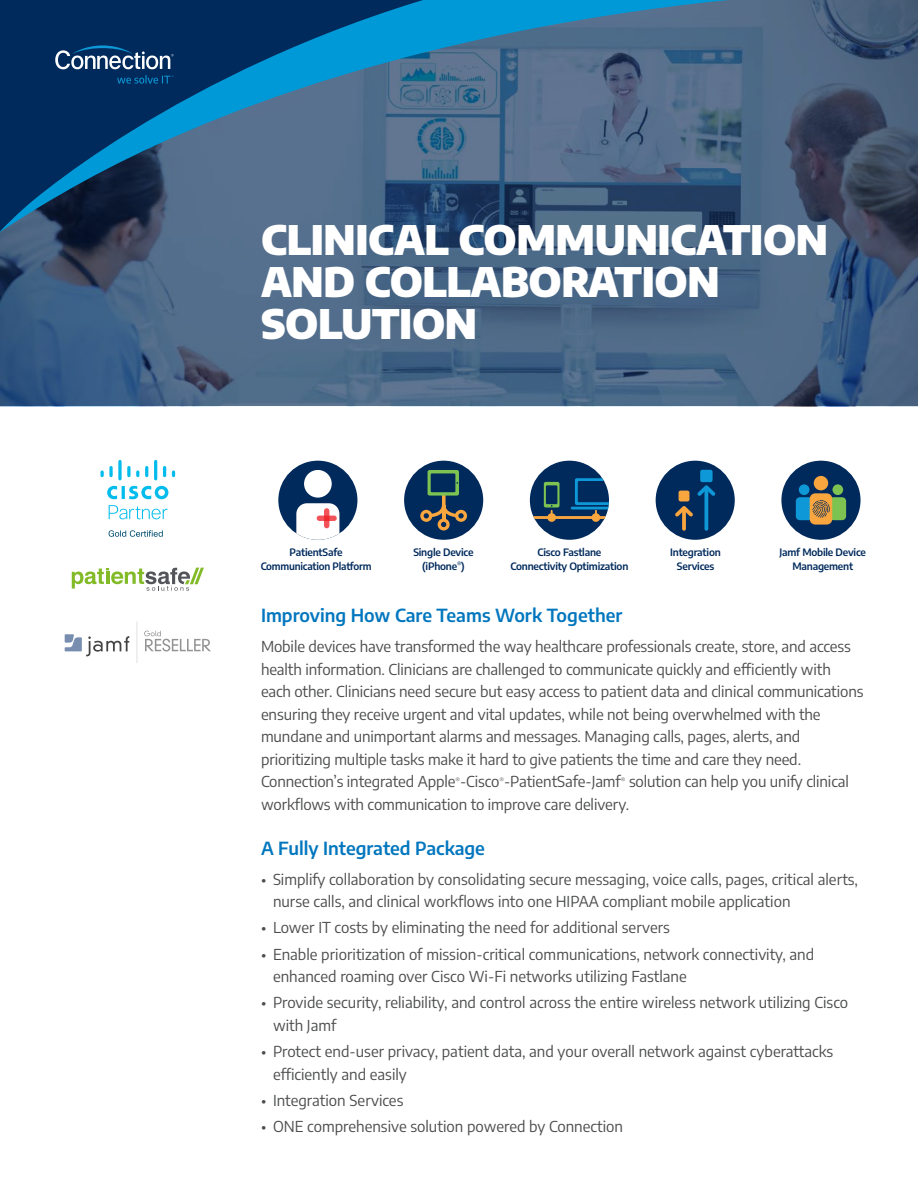
<style>
.page{position:relative;width:918px;height:1188px;background:#fff}
.page>*{position:absolute;margin:0;border:0;box-sizing:border-box;transform-origin:0 0}
.t1{font:900 40.5px/42px "Encode Sans";letter-spacing:-.01em;color:#fff}
.Body_Subhead{font:600 18px "Encode Sans";color:#0076be}
.Body{font:15px/22.5px "Encode Sans";letter-spacing:-.005em;color:#4b4c4d}
.Overview{font:600 10.2px/13.5px "Encode Sans";letter-spacing:-.02em;color:#002a5c;text-align:center}
.Body-2{font:6.15px "Encode Sans";color:#4b4c4d}
</style>
<div class="page">
<svg style="left:0;top:233px;width:918px;height:173px;background:#466283"></svg>
<svg style="left:0;top:233px;width:487px;height:10px;background:#3e5674"></svg>
<svg style="left:0;top:0;width:918px;height:233px;background:#345c80"></svg>
<svg style="left:55px;top:45px;width:119px;height:24px"></svg>
<svg style="left:117px;top:75px;width:57px;height:9px"></svg>
<svg style="left:137px;top:622px;width:1px;height:41px"></svg>
<svg style="left:65px;top:634px;width:64px;height:22px"></svg>
<svg style="left:144px;top:631px;width:67px;height:20px"></svg>
<svg style="left:72px;top:568px;width:132px;height:23px"></svg>
<svg style="left:109px;top:530px;width:54px;height:7px"></svg>
<svg style="left:109px;top:505px;width:59px;height:14px"></svg>
<svg style="left:107px;top:486px;width:61px;height:13px"></svg>
<svg style="left:172px;top:471px;width:3px;height:6px"></svg>
<svg style="left:163px;top:466px;width:3px;height:11px"></svg>
<hr style="left:154px;top:460px;width:3px;height:20px;background:#01bcec;border-radius:2px">
<svg style="left:145px;top:466px;width:3px;height:11px"></svg>
<svg style="left:136px;top:471px;width:3px;height:6px"></svg>
<svg style="left:127px;top:466px;width:4px;height:11px"></svg>
<svg style="left:118px;top:460px;width:4px;height:20px"></svg>
<svg style="left:109px;top:466px;width:4px;height:11px"></svg>
<svg style="left:100px;top:471px;width:4px;height:6px"></svg>
<div style="left:656px;top:461px;width:79px;height:79px;background:#002a5c;border-radius:50%"></div>
<svg style="left:682px;top:508px;width:4px;height:23px"></svg>
<svg style="left:704px;top:487px;width:4px;height:44px"></svg>
<svg style="left:675px;top:470px;width:40px;height:47px"></svg>
<div style="left:530px;top:461px;width:79px;height:79px;background:#002a5c;border-radius:50%"></div>
<div style="left:547px;top:513px;width:9px;height:9px;background:#faa63f;border-radius:50%"></div>
<svg style="left:592px;top:513px;width:8px;height:9px"></svg>
<svg style="left:533px;top:478px;width:76px;height:41px"></svg>
<div style="left:278px;top:461px;width:79px;height:79px;background:#002a5c;border-radius:50%"></div>
<svg style="left:296px;top:503px;width:43px;height:37px"></svg>
<div style="left:304px;top:470px;width:28px;height:28px;background:#fff;border-radius:50%"></div>
<svg style="left:324px;top:508px;width:5px;height:20px"></svg>
<svg style="left:317px;top:516px;width:20px;height:5px"></svg>
<div style="left:781px;top:461px;width:80px;height:79px;background:#002a5c;border-radius:50%"></div>
<div style="left:832px;top:484px;width:11px;height:11px;background:#7cc352;border-radius:50%"></div>
<div style="left:799px;top:484px;width:10px;height:11px;background:#0e98d7;border-radius:50%"></div>
<div style="left:814px;top:476px;width:14px;height:14px;background:#faa63f;border-radius:50%"></div>
<svg style="left:796px;top:493px;width:50px;height:32px"></svg>
<div style="left:404px;top:461px;width:79px;height:79px;background:#002a5c;border-radius:50%"></div>
<svg style="left:420px;top:470px;width:47px;height:60px"></svg>
<h1 class="t1" style="left:261px;top:215px;width:569px">CLINICAL COMMUNICATION<br>AND COLLABORATION<br>SOLUTION</h1>
<p class="Overview" style="left:261px;top:545px;width:112px">PatientSafe<br>Communication Platform</p>
<p class="Overview" style="left:510px;top:545px;width:119px">Cisco Fastlane<br>Connectivity Optimization</p>
<p class="Overview" style="left:670px;top:545px;width:52px">Integration<br>Services</p>
<p class="Overview" style="left:780px;top:545px;width:88px">Jamf Mobile Device<br>Management</p>
<p class="Overview" style="left:413px;top:545px;width:62px">Single Device (iPhone<sup>®</sup>)</p>
<p class="Body_Subhead" style="left:261px;top:602px;width:363px">Improving How Care Teams Work Together</p>
<p class="Body" style="left:261px;top:635px;width:604px">Mobile devices have transformed the way healthcare professionals create, store, and access health information. Clinicians are challenged to communicate quickly and efficiently with each other. Clinicians need secure but easy access to patient data and clinical communications ensuring they receive urgent and vital updates, while not being overwhelmed with the mundane and unimportant alarms and messages. Managing calls, pages, alerts, and prioritizing multiple tasks make it hard to give patients the time and care they need.<br>Connection’s integrated Apple -Cisco -PatientSafe-Jamf</p>
<p class="Body" style="left:261px;top:770px;width:589px;text-indent:368px">solution can help you unify clinical workflows with communication to improve care delivery.</p>
<p class="Body_Subhead" style="left:261px;top:835px;width:226px">A Fully Integrated Package</p>
<p class="Body" style="left:273px;top:867px;width:586px;text-indent:-12px">• Simplify collaboration by consolidating secure messaging, voice calls, pages, critical alerts, nurse calls, and clinical workflows into one HIPAA compliant mobile application</p>
<p class="Body" style="left:261px;top:916px;width:410px">• Lower IT costs by eliminating the need for additional servers</p>
<p class="Body" style="left:273px;top:942px;width:543px;text-indent:-12px">• Enable prioritization of mission-critical communications, network connectivity, and enhanced roaming over Cisco Wi-Fi networks utilizing Fastlane</p>
<p class="Body" style="left:273px;top:991px;width:577px;text-indent:-12px">• Provide security, reliability, and control across the entire wireless network utilizing Cisco with Jamf</p>
<p class="Body" style="left:273px;top:1040px;width:562px;text-indent:-12px">• Protect end-user privacy, patient data, and your overall network against cyberattacks efficiently and easily</p>
<p class="Body" style="left:261px;top:1088px;width:144px">• Integration Services</p>
<p class="Body" style="left:261px;top:1115px;width:364px">• ONE comprehensive solution powered by Connection</p>
<p class="Body-2" style="left:455px;top:776px;width:6px">®</p>
<p class="Body-2" style="left:499px;top:776px;width:6px">®</p>
<p class="Body-2" style="left:621px;top:776px;width:6px">®</p>
</div>
